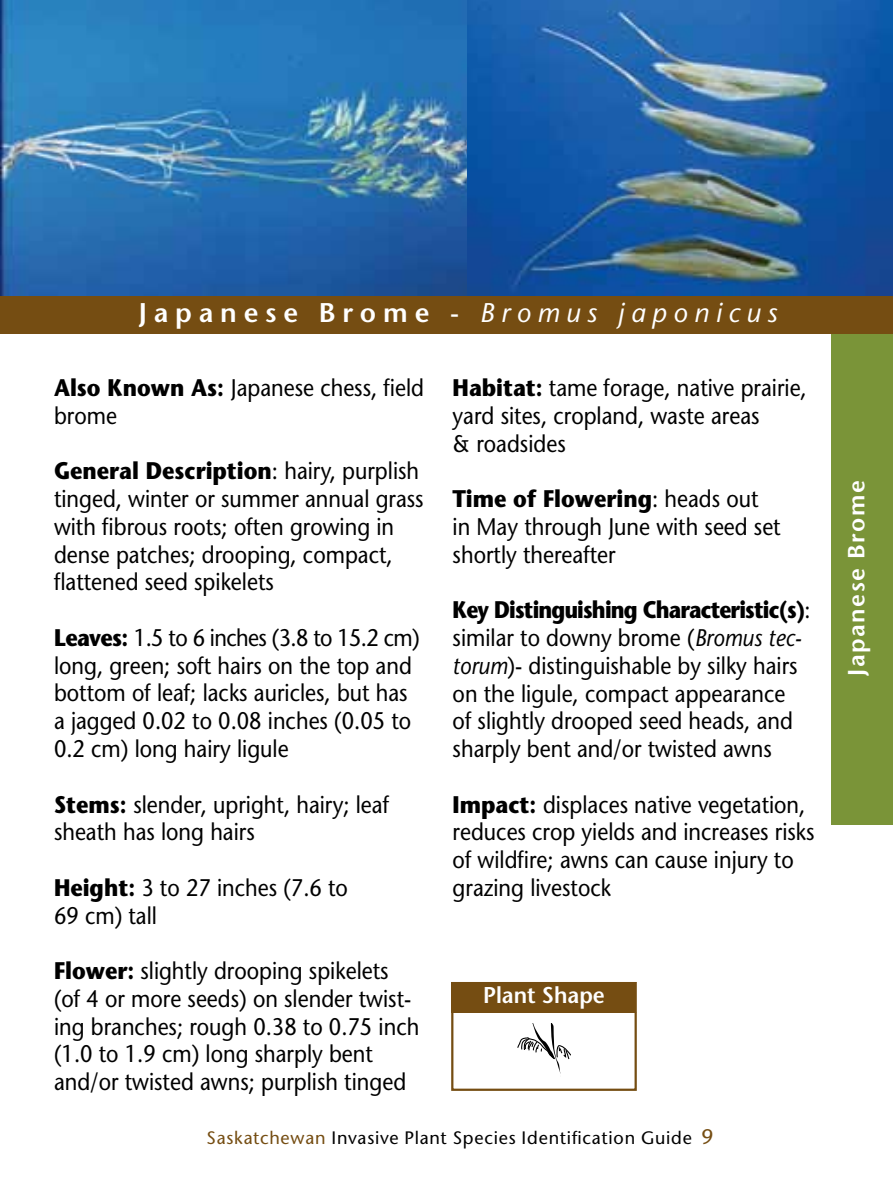
<style>
.page{position:relative;width:893px;height:1191px;background:#fff}
.page>*{position:absolute;margin:0;border:0;box-sizing:border-box;transform-origin:0 0}
.t1{font:italic 27px "Stone Sans";letter-spacing:.245em;color:#fff}
.t2{font:24px/27.6px "Stone Sans";color:#000;scale:.9 1}
.t3{font:24px/27.6px "Stone Sans";color:#000;scale:.87 1}
.t4{font:600 23.4px "Stone Sans";letter-spacing:.065em;color:#fff}
.t5{font:600 22.8px "Stone Sans";color:#fff;scale:.96 1}
.t6{font:18px "Stone Sans";letter-spacing:.04em;color:#000}
.s1{font-weight:600;font-style:normal}
.s2{font-weight:700}
.s3{font-style:italic}
.s4{color:#754d12}
.s5{font-size:21px;color:#754d12}
</style>
<div class="page">
<div style="left:832px;top:331px;width:61px;height:494px;background:#7a9438"></div>
<img style="left:467px;top:0;width:426px;height:296px">
<img style="left:0;top:0;width:467px;height:296px">
<div style="left:0;top:296px;width:893px;height:38px;background:#754d12"></div>
<div style="left:451px;top:982px;width:186px;height:108px;border:2px solid #754d12"></div>
<div style="left:451px;top:982px;width:186px;height:30px;background:#754d12"></div>
<svg style="left:517px;top:1023px;width:54px;height:51px"></svg>
<p class="t1" style="left:139px;top:297px;width:640px"><span class="s1">Japanese Brome -</span> Bromus japonicus</p>
<p class="t2" style="left:54px;top:374px;width:413px"><span class="s2">Also Known As:</span> Japanese chess, field brome</p>
<p class="t2" style="left:54px;top:457px;width:412px"><span class="s2">General Description</span>: hairy, purplish tinged, winter or summer annual grass with fibrous roots; often growing in dense patches; drooping, compact, flattened seed spikelets</p>
<p class="t2" style="left:54px;top:624px;width:408px"><span class="s2">Leaves:</span> 1.5 to 6 inches (3.8 to 15.2 cm) long, green; soft hairs on the top and bottom of leaf; lacks auricles, but has a jagged 0.02 to 0.08 inches (0.05 to 0.2 cm) long hairy ligule</p>
<p class="t2" style="left:54px;top:790px;width:374px"><span class="s2">Stems:</span> slender, upright, hairy; leaf sheath has long hairs</p>
<p class="t2" style="left:54px;top:873px;width:328px"><span class="s2">Height:</span> 3 to 27 inches (7.6 to<br>69 cm) tall</p>
<p class="t2" style="left:54px;top:957px;width:407px"><span class="s2">Flower:</span> slightly drooping spikelets (of 4 or more seeds) on slender twist&shy;ing branches; rough 0.38 to 0.75 inch (1.0 to 1.9 cm) long sharply bent and/or twisted awns; purplish tinged</p>
<p class="t2" style="left:453px;top:374px;width:395px"><span class="s2">Habitat:</span> tame forage, native prairie, yard sites, cropland, waste areas<br>&amp; roadsides</p>
<p class="t2" style="left:453px;top:485px;width:366px"><span class="s2">Time of Flowering</span>: heads out in May through June with seed set shortly thereafter</p>
<p class="t3" style="left:453px;top:596px;width:413px"><span class="s2">Key Distinguishing Characteristic(s)</span>: similar to downy brome (<span class="s3">Bromus tec&shy;torum</span>)- distinguishable by silky hairs on the ligule, compact appearance<br>of slightly drooped seed heads, and sharply bent and/or twisted awns</p>
<p class="t2" style="left:453px;top:790px;width:404px"><span class="s2">Impact:</span> displaces native vegetation, reduces crop yields and increases risks of wildfire; awns can cause injury to grazing livestock</p>
<p class="t5" style="left:483px;top:981px;width:128px">Plant Shape</p>
<p class="t6" style="left:206px;top:1126px;width:508px"><span class="s4">Saskatchewan</span> Invasive Plant Species Identification Guide <span class="s5">9</span></p>
<p class="t4" style="left:842px;top:676px;width:197px;rotate:-90deg">Japanese Brome</p>
</div>
